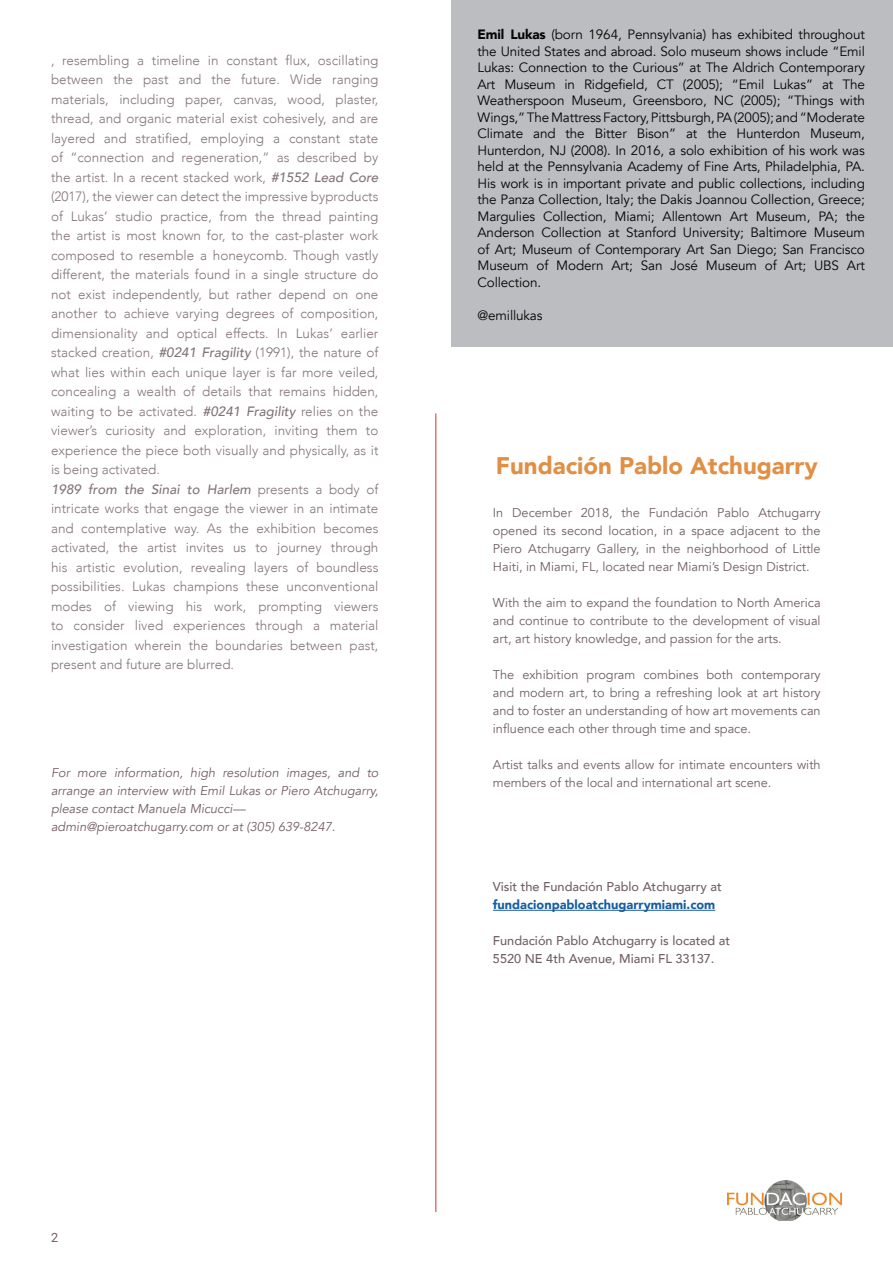
<style>
.page{position:relative;width:893px;height:1263px;background:#fff}
.page>*{position:absolute;margin:0;border:0;box-sizing:border-box;transform-origin:0 0}
.Headline_16_pt_-_Align_Left{font:900 24px "Avenir";color:#e18f44}
.Body_Text__Regular_-_Justify{font:300 13.5px/19.5px "Avenir";color:#837479;text-align:justify}
.Body_Text__Regular_-_Align_Left{font:13.5px/16.5px "Avenir";letter-spacing:-.01em;color:#040503;text-align:justify}
.Body_Text__Regular_-_Justify-2{font:12.75px/18px "Avenir";color:#716066;text-align:justify}
.Body_Text__Regular_-_Justify-3{font:italic 12.75px/18px "Avenir";color:#745e65;text-align:justify}
.Body_Text__Regular_-_Justify-4{font:500 12.75px/18px "Avenir";color:#716066}
.t1{font:12.75px "Roboto";color:#745e65}
.s1{font-weight:500;font-style:italic}
.s2{font-weight:900}
.s3{font-weight:900;color:#175d9e}
</style>
<div class="page">
<div style="left:452px;top:0;width:441px;height:347px;background:#bcbdc0"></div>
<hr style="left:435px;top:413px;width:1px;height:799px;background:#d13431">
<img style="left:728px;top:1180px;width:114px;height:40px">
<hr style="left:493px;top:910px;width:222px;height:1px;background:#175d9e">
<p class="Body_Text__Regular_-_Justify" style="left:51px;top:50px;width:329px">, resembling a timeline in constant flux, oscillating between the past and the future. Wide ranging materials, including paper, canvas, wood, plaster, thread, and organic material exist cohesively, and are layered and stratified, employing a constant state of “connection and regeneration,” as described by the artist. In a recent stacked work, <span class="s1">#1552 Lead Core </span>(2017), the viewer can detect the impressive byproducts of Lukas’ studio practice, from the thread painting the artist is most known for, to the cast-plaster work composed to resemble a honeycomb. Though vastly different, the materials found in a single structure do not exist independently, but rather depend on one another to achieve varying degrees of composition, dimensionality and optical effects. In Lukas’ earlier stacked creation, <span class="s1">#0241 Fragility</span> (1991), the nature of what lies within each unique layer is far more veiled, concealing a wealth of details that remains hidden, waiting to be activated. <span class="s1">#0241 Fragility</span> relies on the viewer’s curiosity and exploration, inviting them to experience the piece both visually and physically, as it is being activated.</p>
<p class="Body_Text__Regular_-_Justify" style="left:51px;top:479px;width:329px"><span class="s1">1989 from the Sinai to Harlem</span> presents a body of intricate works that engage the viewer in an intimate and contemplative way. As the exhibition becomes activated, the artist invites us to journey through his artistic evolution, revealing layers of boundless possibilities. Lukas champions these unconventional modes of viewing his work, prompting viewers to consider lived experiences through a material investigation wherein the boundaries between past, present and future are blurred.</p>
<p class="Body_Text__Regular_-_Justify-3" style="left:51px;top:764px;width:329px">For more information, high resolution images, and to arrange an interview with Emil Lukas or Piero Atchugarry, please contact Manuela Micucci—</p>
<p class="Body_Text__Regular_-_Justify-3" style="left:51px;top:818px;width:286px">admin@pieroatchugarry.com or at (305) 639-8247.</p>
<p class="Body_Text__Regular_-_Align_Left" style="left:477px;top:26px;width:389px"><span class="s2">Emil Lukas</span> (born 1964, Pennsylvania) has exhibited throughout the United States and abroad. Solo museum shows include “Emil Lukas: Connection to the Curious” at The Aldrich Contemporary Art Museum in Ridgefield, CT (2005); “Emil Lukas” at The Weatherspoon Museum, Greensboro, NC (2005); “Things with Wings,” The Mattress Factory, Pittsburgh, PA (2005); and “Moderate Climate and the Bitter Bison” at the Hunterdon Museum, Hunterdon, NJ (2008). In 2016, a solo exhibition of his work was held at the Pennsylvania Academy of Fine Arts, Philadelphia, PA.<br>His work is in important private and public collections, including the Panza Collection, Italy; the Dakis Joannou Collection, Greece; Margulies Collection, Miami; Allentown Art Museum, PA; the Anderson Collection at Stanford University; Baltimore Museum of Art; Museum of Contemporary Art San Diego; San Francisco Museum of Modern Art; San José Museum of Art; UBS Art Collection.</p>
<p class="Body_Text__Regular_-_Align_Left" style="left:477px;top:307px;width:67px">@emillukas</p>
<p class="Headline_16_pt_-_Align_Left" style="left:496px;top:445px;width:323px">Fundación Pablo Atchugarry</p>
<p class="Body_Text__Regular_-_Justify-2" style="left:493px;top:504px;width:329px">In December 2018, the Fundación Pablo Atchugarry opened its second location, in a space adjacent to the Piero Atchugarry Gallery, in the neighborhood of Little Haiti, in Miami, FL, located near Miami’s Design District.</p>
<p class="Body_Text__Regular_-_Justify-2" style="left:493px;top:594px;width:329px">With the aim to expand the foundation to North America and continue to contribute to the development of visual art, art history knowledge, and passion for the arts.</p>
<p class="Body_Text__Regular_-_Justify-2" style="left:493px;top:666px;width:329px">The exhibition program combines both contemporary and modern art, to bring a refreshing look at art history and to foster an understanding of how art movements can influence each other through time and space.</p>
<p class="Body_Text__Regular_-_Justify-2" style="left:493px;top:756px;width:329px">Artist talks and events allow for intimate encounters with members of the local and international art scene.</p>
<p class="Body_Text__Regular_-_Justify-4" style="left:493px;top:877px;width:230px">Visit the Fundación Pablo Atchugarry at <span class="s3">fundacionpabloatchugarrymiami.com</span></p>
<p class="Body_Text__Regular_-_Justify-4" style="left:493px;top:931px;width:239px">Fundación Pablo Atchugarry is located at<br>5520 NE 4th Avenue, Miami FL 33137.</p>
<p class="t1" style="left:51px;top:1228px;width:9px">2</p>
</div>
